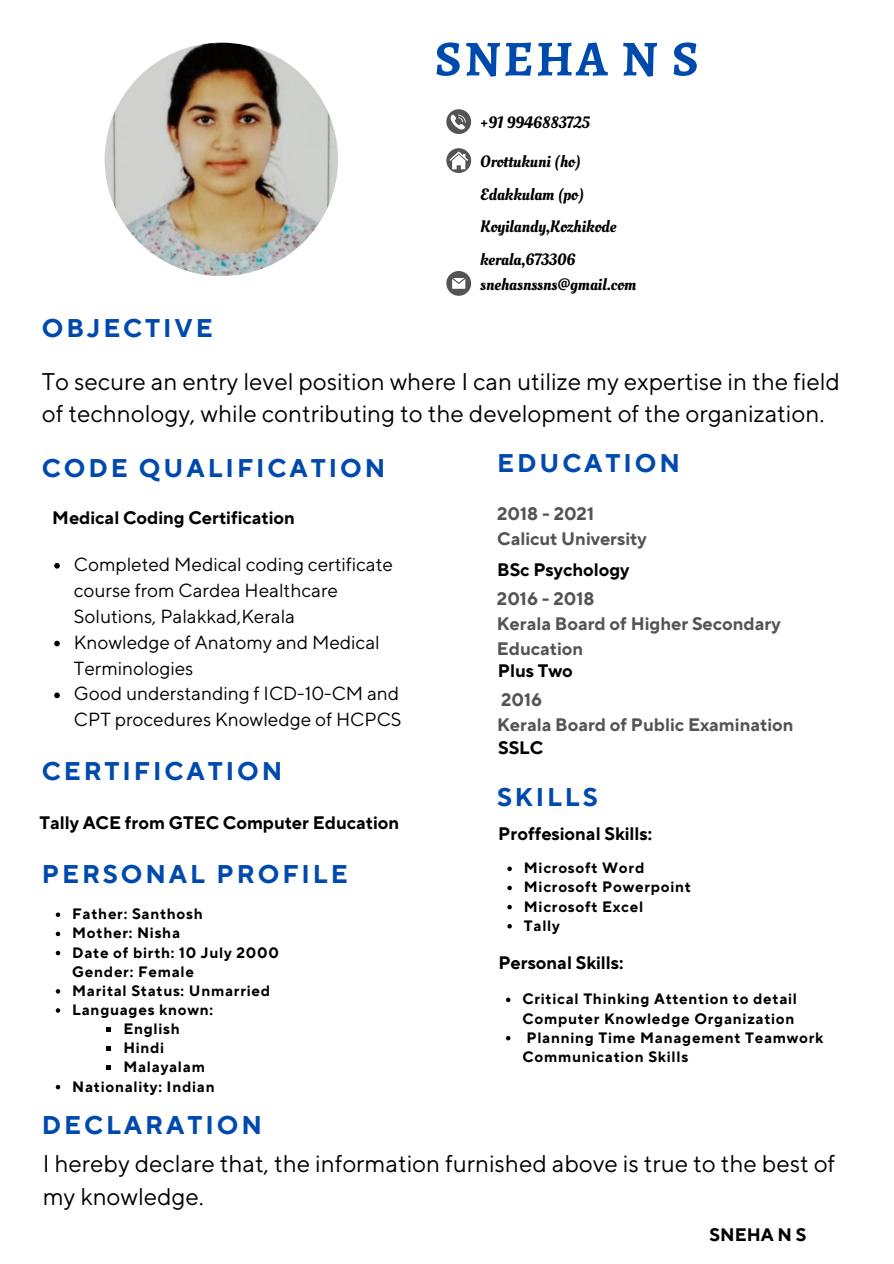
<style>
.page{position:relative;width:894px;height:1264px;background:#fff}
.page>*{position:absolute;margin:0;border:0;box-sizing:border-box;transform-origin:0 0}
.t1{font:700 50.25px "Alegreya";letter-spacing:.05em;color:#004aad}
.t2{font:700 25.5px "TT Norms Pro";letter-spacing:.115em;color:#004aad}
.t3{font:24px/32.7px "TT Norms Pro";color:#000}
.t4{font:18.9px/26px "TT Norms Pro";color:#000}
.t5{font:700 18px "TT Norms Pro";color:#000}
.t6{font:700 18px/24.8px "TT Norms Pro";color:#545454}
.t7{font:16.5px "Oleo Script";color:#000}
.t8{font:700 15px/19.2px "TT Norms Pro";letter-spacing:.05em;color:#000}
</style>
<div class="page">
<img style="left:104px;top:43px;width:234px;height:233px;border-radius:50%">
<svg style="left:446px;top:109px;width:25px;height:25px"></svg>
<svg style="left:446px;top:271px;width:25px;height:25px"></svg>
<svg style="left:446px;top:148px;width:25px;height:25px"></svg>
<svg style="left:449px;top:151px;width:19px;height:18px"></svg>
<svg style="left:54px;top:563px;width:6px;height:5px"></svg>
<svg style="left:54px;top:640px;width:6px;height:6px"></svg>
<svg style="left:54px;top:692px;width:6px;height:6px"></svg>
<svg style="left:507px;top:866px;width:4px;height:5px"></svg>
<svg style="left:507px;top:885px;width:4px;height:5px"></svg>
<svg style="left:507px;top:904px;width:4px;height:5px"></svg>
<svg style="left:507px;top:924px;width:4px;height:4px"></svg>
<svg style="left:506px;top:997px;width:4px;height:5px"></svg>
<svg style="left:506px;top:1036px;width:4px;height:4px"></svg>
<svg style="left:56px;top:912px;width:4px;height:5px"></svg>
<svg style="left:56px;top:931px;width:4px;height:5px"></svg>
<svg style="left:56px;top:950px;width:4px;height:5px"></svg>
<svg style="left:56px;top:989px;width:4px;height:4px"></svg>
<svg style="left:56px;top:1008px;width:4px;height:4px"></svg>
<svg style="left:106px;top:1027px;width:5px;height:4px"></svg>
<svg style="left:106px;top:1046px;width:5px;height:5px"></svg>
<svg style="left:106px;top:1065px;width:5px;height:5px"></svg>
<svg style="left:56px;top:1084px;width:4px;height:5px"></svg>
<p class="t1" style="left:434px;top:24px;width:265px">SNEHA N S</p>
<p class="t7" style="left:480px;top:111px;width:111px">+91 9946883725</p>
<p class="t7" style="left:480px;top:150px;width:102px">Orottukuni (ho)</p>
<p class="t7" style="left:480px;top:183px;width:105px">Edakkulam (po)</p>
<p class="t7" style="left:480px;top:216px;width:137px">Koyilandy,Kozhikode</p>
<p class="t7" style="left:480px;top:248px;width:97px">kerala,673306</p>
<p class="t2" style="left:42px;top:312px;width:172px">OBJECTIVE</p>
<p class="t7" style="left:480px;top:273px;width:157px">snehasnssns@gmail.com</p>
<p class="t3" style="left:42px;top:366px;width:799px">To secure an entry level position where I can utilize my expertise in the field of technology, while contributing to the development of the organization.</p>
<p class="t2" style="left:42px;top:452px;width:345px">CODE QUALIFICATION</p>
<p class="t2" style="left:497px;top:448px;width:184px">EDUCATION</p>
<p class="t5" style="left:52px;top:507px;width:244px">Medical Coding Certification</p>
<p class="t4" style="left:74px;top:552px;width:320px">Completed Medical coding certificate course from Cardea Healthcare<br>Solutions, Palakkad,Kerala</p>
<p class="t4" style="left:74px;top:629px;width:307px">Knowledge of Anatomy and Medical<br>Terminologies</p>
<p class="t4" style="left:74px;top:681px;width:329px">Good understanding f ICD-10-CM and<br>CPT procedures Knowledge of HCPCS</p>
<p class="t2" style="left:42px;top:755px;width:242px">CERTIFICATION</p>
<p class="t5" style="left:39px;top:811px;width:361px">Tally ACE from GTEC Computer Education</p>
<p class="t2" style="left:42px;top:858px;width:307px">PERSONAL PROFILE</p>
<p class="t8" style="left:72px;top:905px;width:132px">Father: Santhosh</p>
<p class="t8" style="left:72px;top:924px;width:109px">Mother: Nisha</p>
<p class="t8" style="left:72px;top:943px;width:208px">Date of birth: 10 July 2000<br>Gender: Female</p>
<p class="t8" style="left:72px;top:981px;width:199px">Marital Status: Unmarried</p>
<p class="t8" style="left:72px;top:1000px;width:142px">Languages known:</p>
<p class="t8" style="left:123px;top:1019px;width:58px">English</p>
<p class="t8" style="left:123px;top:1039px;width:42px">Hindi</p>
<p class="t8" style="left:123px;top:1058px;width:83px">Malayalam</p>
<p class="t8" style="left:72px;top:1077px;width:144px">Nationality: Indian</p>
<p class="t6" style="left:497px;top:502px;width:98px">2018 - 2021</p>
<p class="t6" style="left:497px;top:527px;width:151px">Calicut University</p>
<p class="t5" style="left:497px;top:558px;width:134px">BSc Psychology</p>
<p class="t6" style="left:497px;top:587px;width:99px">2016 - 2018</p>
<p class="t6" style="left:497px;top:612px;width:285px">Kerala Board of Higher Secondary<br>Education</p>
<p class="t5" style="left:497px;top:660px;width:77px">Plus Two</p>
<p class="t6" style="left:501px;top:688px;width:42px">2016</p>
<p class="t6" style="left:497px;top:713px;width:297px">Kerala Board of Public Examination</p>
<p class="t5" style="left:498px;top:736px;width:47px">SSLC</p>
<p class="t2" style="left:497px;top:781px;width:102px">SKILLS</p>
<p class="t5" style="left:498px;top:822px;width:155px">Proffesional Skills:</p>
<p class="t8" style="left:523px;top:859px;width:122px">Microsoft Word</p>
<p class="t8" style="left:523px;top:878px;width:168px">Microsoft Powerpoint</p>
<p class="t8" style="left:523px;top:897px;width:121px">Microsoft Excel</p>
<p class="t8" style="left:523px;top:916px;width:37px">Tally</p>
<p class="t5" style="left:498px;top:951px;width:126px">Personal Skills:</p>
<p class="t8" style="left:522px;top:990px;width:276px">Critical Thinking Attention to detail<br>Computer Knowledge Organization</p>
<p class="t8" style="left:522px;top:1028px;width:302px">Planning Time Management Teamwork<br>Communication Skills</p>
<p class="t2" style="left:42px;top:1109px;width:222px">DECLARATION</p>
<p class="t3" style="left:43px;top:1148px;width:793px">I hereby declare that, the information furnished above is true to the best of my knowledge.</p>
<p class="t5" style="left:709px;top:1224px;width:98px">SNEHA N S</p>
</div>
